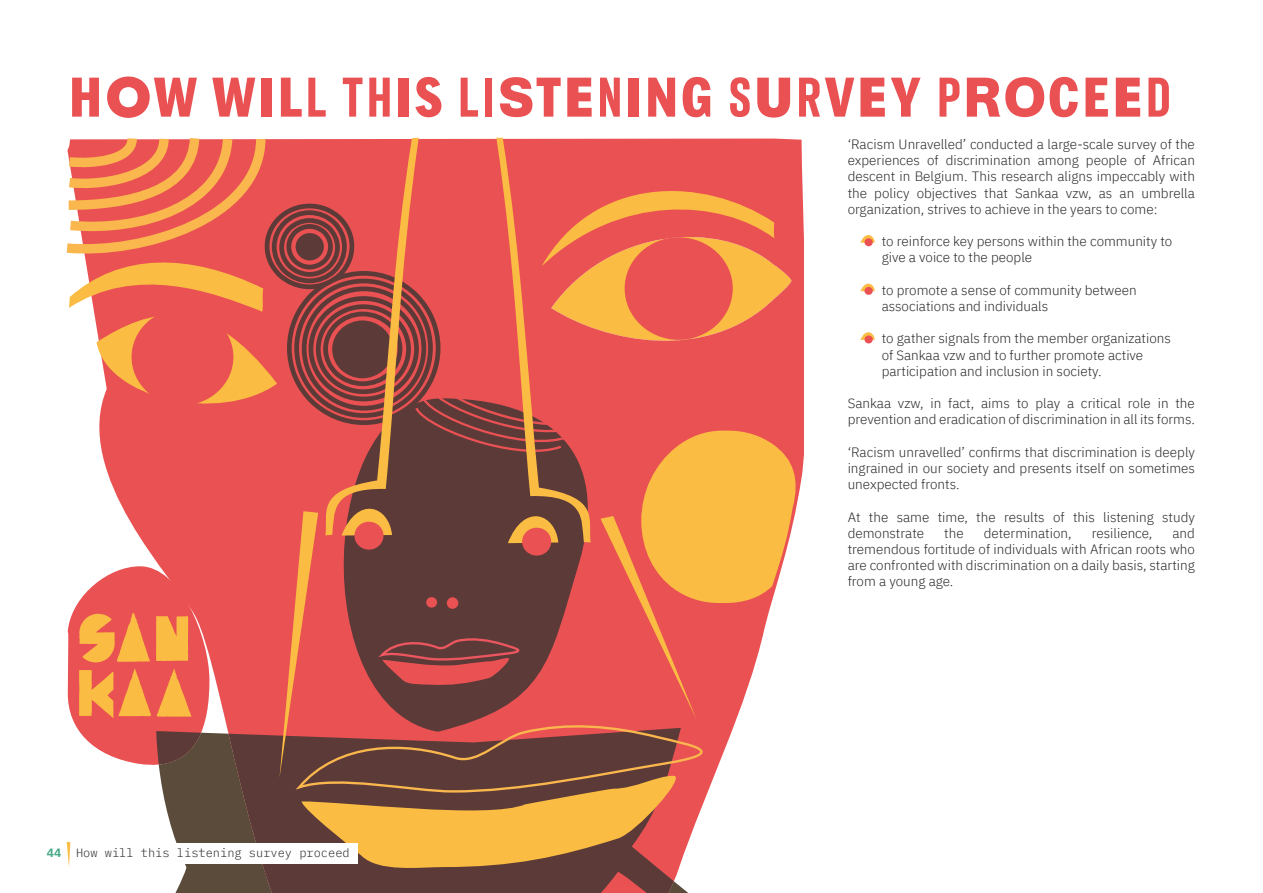
<style>
.page{position:relative;width:1263px;height:893px;background:#fff}
.page>*{position:absolute;margin:0;border:0;box-sizing:border-box;transform-origin:0 0}
.t1{font:60px "Local Gothic";letter-spacing:.03em;color:#ea5153}
.t2{font:300 13.5px/16.2px "IBM Plex Sans";color:#282827}
.t3{font:300 12px "IBM Plex Mono";color:#282827}
.s1{font-weight:700;color:#4ba98a}
</style>
<div class="page">
<svg style="left:860px;top:235px;width:15px;height:8px"></svg>
<div style="left:864px;top:238px;width:9px;height:8px;background:#ea5153;border-radius:50%"></div>
<svg style="left:860px;top:283px;width:15px;height:8px"></svg>
<div style="left:864px;top:287px;width:9px;height:8px;background:#ea5153;border-radius:50%"></div>
<svg style="left:860px;top:332px;width:15px;height:8px"></svg>
<div style="left:864px;top:335px;width:9px;height:8px;background:#ea5153;border-radius:50%"></div>
<svg style="left:67px;top:137px;width:736px;height:756px"></svg>
<h1 class="t1" style="left:68px;top:63px;width:299px">HOW WILL THIS</h1>
<h1 class="t1" style="left:457px;top:63px;width:197px">LISTENING</h1>
<h1 class="t1" style="left:728px;top:63px;width:351px">SURVEY PROCEED</h1>
<p class="t3" style="left:47px;top:844px;width:304px"><span class="s1">44</span> How will this listening survey proceed</p>
<p class="t2" style="left:848px;top:135px;width:349px;text-align:justify">‘Racism Unravelled’ conducted a large-scale survey of the experiences of discrimination among people of African descent in Belgium. This research aligns impeccably with the policy objectives that Sankaa vzw, as an umbrella organization, strives to achieve in the years to come:</p>
<p class="t2" style="left:882px;top:232px;width:292px">to reinforce key persons within the community to give a voice to the people</p>
<p class="t2" style="left:882px;top:281px;width:256px">to promote a sense of community between associations and individuals</p>
<p class="t2" style="left:882px;top:329px;width:291px">to gather signals from the member organizations of Sankaa vzw and to further promote active participation and inclusion in society.</p>
<p class="t2" style="left:848px;top:394px;width:349px">Sankaa vzw, in fact, aims to play a critical role in the prevention and eradication of discrimination in all its forms.</p>
<p class="t2" style="left:848px;top:443px;width:349px;text-align:justify">‘Racism unravelled’ confirms that discrimination is deeply ingrained in our society and presents itself on sometimes unexpected fronts.</p>
<p class="t2" style="left:848px;top:508px;width:349px">At the same time, the results of this listening study demonstrate</p>
<p class="t2" style="left:848px;top:524px;width:349px;text-align:justify;text-indent:325px">and tremendous fortitude of individuals with African roots who are confronted with discrimination on a daily basis, starting from a young age.</p>
<p class="t2" style="left:944px;top:524px;width:21px">the</p>
<p class="t2" style="left:984px;top:524px;width:89px">determination,</p>
<p class="t2" style="left:1092px;top:524px;width:62px">resilience,</p>
</div>
